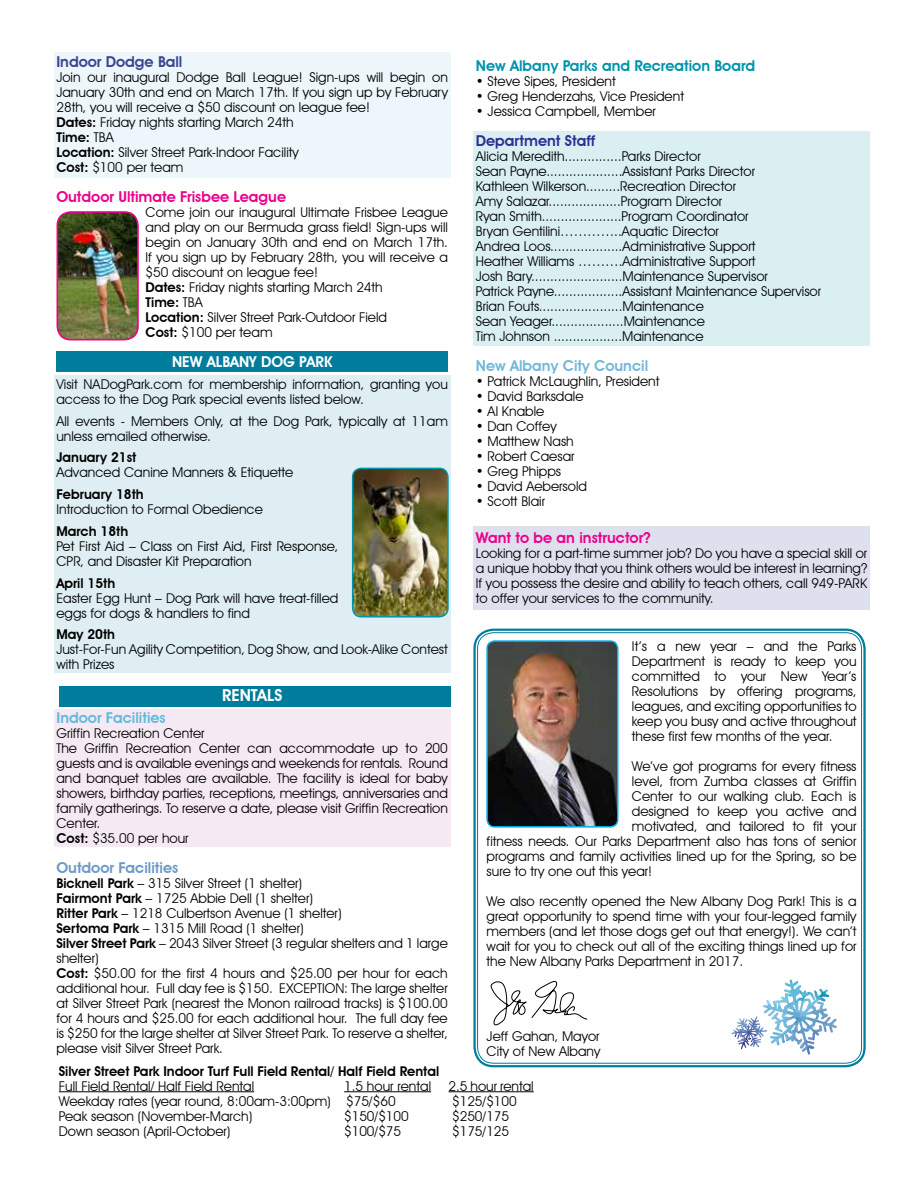
<style>
.page{position:relative;width:918px;height:1188px;background:#fff}
.page>*{position:absolute;margin:0;border:0;box-sizing:border-box;transform-origin:0 0}
.t1{font:600 16.5px "Avant Garde IT Cby BT";color:#fff}
.t2{font:600 15px "Avant Garde IT Cby BT";color:#ec008c}
.t3{font:600 15px "Avant Garde IT Cby BT";color:#0094ac}
.t4{font:600 15px "Avant Garde IT Cby BT";color:#74b8db}
.t5{font:600 15px "Avant Garde IT Cby BT";color:#6c99c8}
.t6{font:600 15px "Avant Garde IT Cby BT";color:#fff}
.t7{font:600 15px "Avant Garde IT Cby BT";color:#62bbdb}
.t8{font:600 15px "Avant Garde IT Cby BT";color:#3a468f}
.t9{font:600 15px "Avant Garde IT Cby BT";color:#2e3092}
.t10{font:13.5px/15px "Avant Garde IT Cby BT";color:#000}
.t11{font:600 13.5px "Avant Garde IT Cby BT";color:#000}
.s1{font-weight:600}
</style>
<div class="page">
<div style="left:54px;top:709px;width:396px;height:138px;background:#f5eaf3"></div>
<div style="left:473px;top:526px;width:397px;height:84px;background:#dfe0ee"></div>
<div style="left:473px;top:131px;width:397px;height:214px;background:#d9eff2"></div>
<div style="left:54px;top:52px;width:396px;height:126px;background:#edf6fa"></div>
<div style="left:59px;top:686px;width:391px;height:21px;background:#007c9c"></div>
<div style="left:56px;top:351px;width:392px;height:21px;background:#007c9c"></div>
<div style="left:54px;top:376px;width:396px;height:297px;background:#deeef2"></div>
<img style="left:489px;top:641px;width:129px;height:185px">
<div style="left:486px;top:640px;width:132px;height:188px;border:2px solid #00aeef;border-radius:8px"></div>
<svg style="left:490px;top:981px;width:98px;height:45px"></svg>
<img style="left:57px;top:213px;width:81px;height:127px">
<div style="left:57px;top:211px;width:82px;height:129px;border:2px solid #ec008c;border-radius:13px"></div>
<hr style="left:59px;top:1091px;width:195px;height:1px;background:#000">
<hr style="left:344px;top:1091px;width:87px;height:1px;background:#000">
<hr style="left:449px;top:1091px;width:85px;height:1px;background:#000">
<img style="left:353px;top:468px;width:95px;height:148px">
<div style="left:352px;top:468px;width:97px;height:150px;border:2px solid #0094ac;border-radius:9px"></div>
<div style="left:473px;top:629px;width:393px;height:438px;border:2px solid #007c9c;border-radius:19px"></div>
<svg style="left:731px;top:979px;width:106px;height:76px"></svg>
<p class="t8" style="left:56px;top:53px;width:128px">Indoor Dodge Ball</p>
<p class="t10" style="left:56px;top:70px;width:393px">Join our inaugural Dodge Ball League! Sign-ups will begin on January 30th and end on March 17th. If you sign up by February 28th, you will receive a $50 discount on league fee!<br><span class="s1">Dates:</span> Friday nights starting March 24th<br><span class="s1">Time:</span> TBA<br><span class="s1">Location:</span> Silver Street Park-Indoor Facility<br><span class="s1">Cost:</span> $100 per team</p>
<p class="t2" style="left:56px;top:188px;width:231px">Outdoor Ultimate Frisbee League</p>
<p class="t10" style="left:146px;top:205px;width:304px">Come join our inaugural Ultimate Frisbee League and play on our Bermuda grass field! Sign-ups will begin on January 30th and end on March 17th.<br>If you sign up by February 28th, you will receive a $50 discount on league fee!<br><span class="s1">Dates:</span> Friday nights starting March 24th<br><span class="s1">Time:</span> TBA<br><span class="s1">Location:</span> Silver Street Park-Outdoor Field<br><span class="s1">Cost:</span> $100 per team</p>
<p class="t6" style="left:172px;top:353px;width:162px">NEW ALBANY DOG PARK</p>
<p class="t10" style="left:56px;top:376px;width:393px">Visit NADogPark.com for membership information, granting you access to the Dog Park special events listed below.</p>
<p class="t10" style="left:56px;top:413px;width:393px">All events - Members Only, at the Dog Park, typically at 11am unless emailed otherwise.</p>
<p class="t11" style="left:56px;top:449px;width:81px">January 21st</p>
<p class="t10" style="left:56px;top:465px;width:239px">Advanced Canine Manners &amp; Etiquette</p>
<p class="t11" style="left:56px;top:486px;width:89px">February 18th</p>
<p class="t10" style="left:56px;top:502px;width:208px">Introduction to Formal Obedience</p>
<p class="t11" style="left:56px;top:523px;width:73px">March 18th</p>
<p class="t10" style="left:56px;top:538px;width:283px">Pet First Aid – Class on First Aid, First Response,<br>CPR, and Disaster Kit Preparation</p>
<p class="t11" style="left:56px;top:575px;width:60px">April 15th</p>
<p class="t10" style="left:56px;top:590px;width:283px">Easter Egg Hunt – Dog Park will have treat-filled eggs for dogs &amp; handlers to find</p>
<p class="t11" style="left:56px;top:626px;width:60px">May 20th</p>
<p class="t10" style="left:56px;top:642px;width:393px">Just-For-Fun Agility Competition, Dog Show, and Look-Alike Contest with Prizes</p>
<p class="t1" style="left:222px;top:685px;width:62px">RENTALS</p>
<p class="t7" style="left:56px;top:709px;width:111px">Indoor Facilities</p>
<p class="t10" style="left:56px;top:725px;width:393px">Griffin Recreation Center<br>The Griffin Recreation Center can accommodate up to 200 guests and is available evenings and weekends for rentals. Round and banquet tables are available. The facility is ideal for baby showers, birthday parties, receptions, meetings, anniversaries and family gatherings. To reserve a date, please visit Griffin Recreation Center.<br><span class="s1">Cost:</span> $35.00 per hour</p>
<p class="t5" style="left:56px;top:859px;width:123px">Outdoor Facilities</p>
<p class="t10" style="left:56px;top:875px;width:393px"><span class="s1">Bicknell Park</span> – 315 Silver Street (1 shelter)<br><span class="s1">Fairmont Park</span> – 1725 Abbie Dell (1 shelter)<br><span class="s1">Ritter Park</span> – 1218 Culbertson Avenue (1 shelter)<br><span class="s1">Sertoma Park</span> – 1315 Mill Road (1 shelter)<br><span class="s1">Silver Street Park</span> – 2043 Silver Street (3 regular shelters and 1 large shelter)<br><span class="s1">Cost:</span> $50.00 for the first 4 hours and $25.00 per hour for each additional hour. Full day fee is $150. EXCEPTION: The large shelter at Silver Street Park (nearest the Monon railroad tracks) is $100.00 for 4 hours and $25.00 for each additional hour. The full day fee is $250 for the large shelter at Silver Street Park. To reserve a shelter, please visit Silver Street Park.</p>
<p class="t3" style="left:476px;top:56px;width:281px">New Albany Parks and Recreation Board</p>
<p class="t10" style="left:476px;top:73px;width:141px">• Steve Sipes, President</p>
<p class="t10" style="left:476px;top:88px;width:210px">• Greg Henderzahs, Vice President</p>
<p class="t10" style="left:476px;top:103px;width:182px">• Jessica Campbell, Member</p>
<p class="t9" style="left:476px;top:131px;width:121px">Department Staff</p>
<p class="t10" style="left:476px;top:148px;width:347px">Alicia Meredith...............Parks Director<br>Sean Payne....................Assistant Parks Director<br>Kathleen Wilkerson.........Recreation Director<br>Amy Salazar...................Program Director<br>Ryan Smith.....................Program Coordinator<br>Bryan Gentilini…………..Aquatic Director<br>Andrea Loos...................Administrative Support<br>Heather Williams ……….Administrative Support<br>Josh Bary........................Maintenance Supervisor<br>Patrick Payne..................Assistant Maintenance Supervisor Brian Fouts......................Maintenance<br>Sean Yeager...................Maintenance<br>Tim Johnson ..................Maintenance</p>
<p class="t4" style="left:476px;top:356px;width:174px">New Albany City Council</p>
<p class="t10" style="left:476px;top:373px;width:185px">• Patrick McLaughlin, President</p>
<p class="t10" style="left:476px;top:388px;width:109px">• David Barksdale</p>
<p class="t10" style="left:476px;top:403px;width:70px">• Al Knable</p>
<p class="t10" style="left:476px;top:418px;width:82px">• Dan Coffey</p>
<p class="t10" style="left:476px;top:433px;width:99px">• Matthew Nash</p>
<p class="t10" style="left:476px;top:448px;width:100px">• Robert Caesar</p>
<p class="t10" style="left:476px;top:463px;width:87px">• Greg Phipps</p>
<p class="t10" style="left:476px;top:478px;width:113px">• David Aebersold</p>
<p class="t10" style="left:476px;top:493px;width:71px">• Scott Blair</p>
<p class="t2" style="left:476px;top:529px;width:176px">Want to be an instructor?</p>
<p class="t10" style="left:476px;top:546px;width:393px;text-align:justify">Looking for a part-time summer job? Do you have a special skill or a unique hobby that you think others would be interest in learning?<br>If you possess the desire and ability to teach others, call 949-PARK to offer your services to the community.</p>
<p class="t10" style="left:632px;top:638px;width:226px;text-align:justify">It’s a new year – and the Parks Department is ready to keep you committed to your New Year’s Resolutions by offering programs, leagues, and exciting opportunities to keep you busy and active throughout these first few months of the year.</p>
<p class="t10" style="left:632px;top:758px;width:226px">We’ve got programs for every fitness</p>
<p class="t10" style="left:632px;top:773px;width:226px">level, from Zumba classes at Griffin</p>
<p class="t10" style="left:632px;top:788px;width:226px">Center to our walking club. Each is</p>
<p class="t10" style="left:632px;top:803px;width:226px">designed to keep you active and</p>
<p class="t10" style="left:632px;top:818px;width:226px">motivated, and tailored to fit your</p>
<p class="t10" style="left:487px;top:833px;width:371px">fitness needs. Our Parks Department also has tons of senior</p>
<p class="t10" style="left:487px;top:848px;width:371px">programs and family activities lined up for the Spring, so be</p>
<p class="t10" style="left:487px;top:863px;width:167px">sure to try one out this year!</p>
<p class="t10" style="left:487px;top:893px;width:371px;text-align:justify">We also recently opened the New Albany Dog Park! This is a great opportunity to spend time with your four-legged family members (and let those dogs get out that energy!). We can’t wait for you to check out all of the exciting things lined up for the New Albany Parks Department in 2017.</p>
<p class="t10" style="left:487px;top:1028px;width:115px">Jeff Gahan, Mayor<br>City of New Albany</p>
<p class="t11" style="left:59px;top:1063px;width:382px">Silver Street Park Indoor Turf Full Field Rental/ Half Field Rental</p>
<p class="t10" style="left:59px;top:1078px;width:197px">Full Field Rental/ Half Field Rental</p>
<p class="t10" style="left:344px;top:1078px;width:89px">1.5 hour rental</p>
<p class="t10" style="left:449px;top:1078px;width:87px">2.5 hour rental</p>
<p class="t10" style="left:59px;top:1093px;width:338px">Weekday rates (year round, 8:00am-3:00pm) $75/$60</p>
<p class="t10" style="left:452px;top:1093px;width:66px">$125/$100</p>
<p class="t10" style="left:59px;top:1108px;width:195px">Peak season (November-March)</p>
<p class="t10" style="left:344px;top:1108px;width:66px">$150/$100</p>
<p class="t10" style="left:452px;top:1108px;width:59px">$250/175</p>
<p class="t10" style="left:59px;top:1123px;width:173px">Down season (April-October)</p>
<p class="t10" style="left:344px;top:1123px;width:59px">$100/$75</p>
<p class="t10" style="left:452px;top:1123px;width:59px">$175/125</p>
</div>
